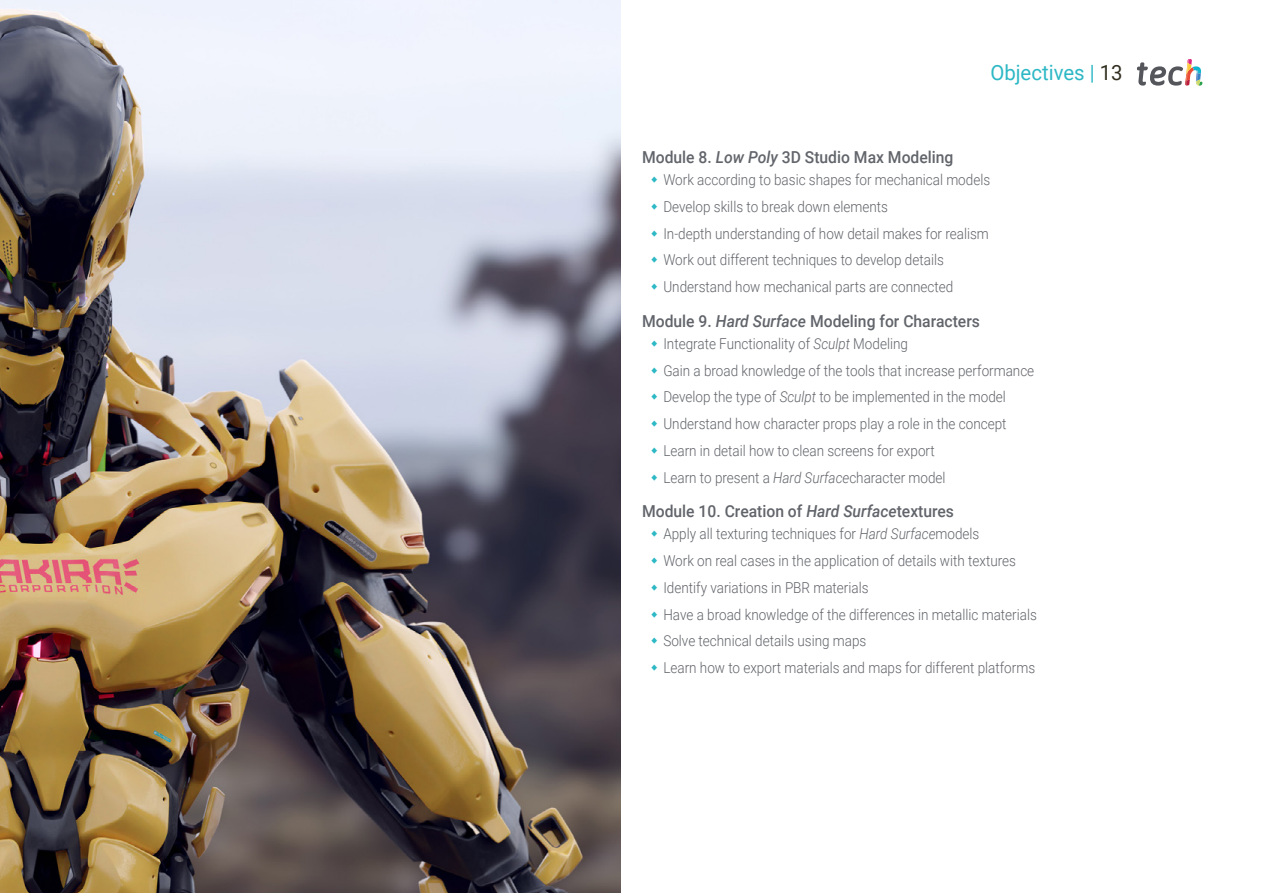
<style>
.page{position:relative;width:1263px;height:893px;background:#fff}
.page>*{position:absolute;margin:0;border:0;box-sizing:border-box;transform-origin:0 0}
.t1{font:21px "Roboto";color:#2db8c5}
.t2{font:500 16.5px "Roboto";color:#61646a;scale:.95 1}
.t3{font:300 15px/26.7px "Roboto";color:#61646a;scale:.9 1}
.s1{color:#312e20}
.s2{font-style:italic}
</style>
<div class="page">
<svg style="left:1137px;top:59px;width:65px;height:27px"></svg>
<img style="left:0;top:0;width:621px;height:893px">
<h1 class="t1" style="left:990px;top:57px;width:134px">Objectives | <span class="s1">13</span></h1>
<p class="t2" style="left:642px;top:145px;width:329px">Module 8. <span class="s2">Low Poly</span> 3D Studio Max Modeling</p>
<p class="t3" style="left:663px;top:166px;width:365px">Work according to basic shapes for mechanical models Develop skills to break down elements<br>In-depth understanding of how detail makes for realism Work out different techniques to develop details Understand how mechanical parts are connected</p>
<p class="t2" style="left:642px;top:309px;width:357px">Module 9. <span class="s2">Hard Surface</span> Modeling for Characters</p>
<p class="t3" style="left:663px;top:330px;width:414px">Integrate Functionality of <span class="s2">Sculpt</span> Modeling<br>Gain a broad knowledge of the tools that increase performance Develop the type of <span class="s2">Sculpt</span> to be implemented in the model Understand how character props play a role in the concept Learn in detail how to clean screens for export<br>Learn to present a <span class="s2">Hard Surface</span>character model</p>
<p class="t2" style="left:642px;top:499px;width:330px">Module 10. Creation of <span class="s2">Hard Surface</span>textures</p>
<p class="t3" style="left:663px;top:520px;width:416px">Apply all texturing techniques for <span class="s2">Hard Surface</span>models<br>Work on real cases in the application of details with textures Identify variations in PBR materials<br>Have a broad knowledge of the differences in metallic materials Solve technical details using maps<br>Learn how to export materials and maps for different platforms</p>
</div>
